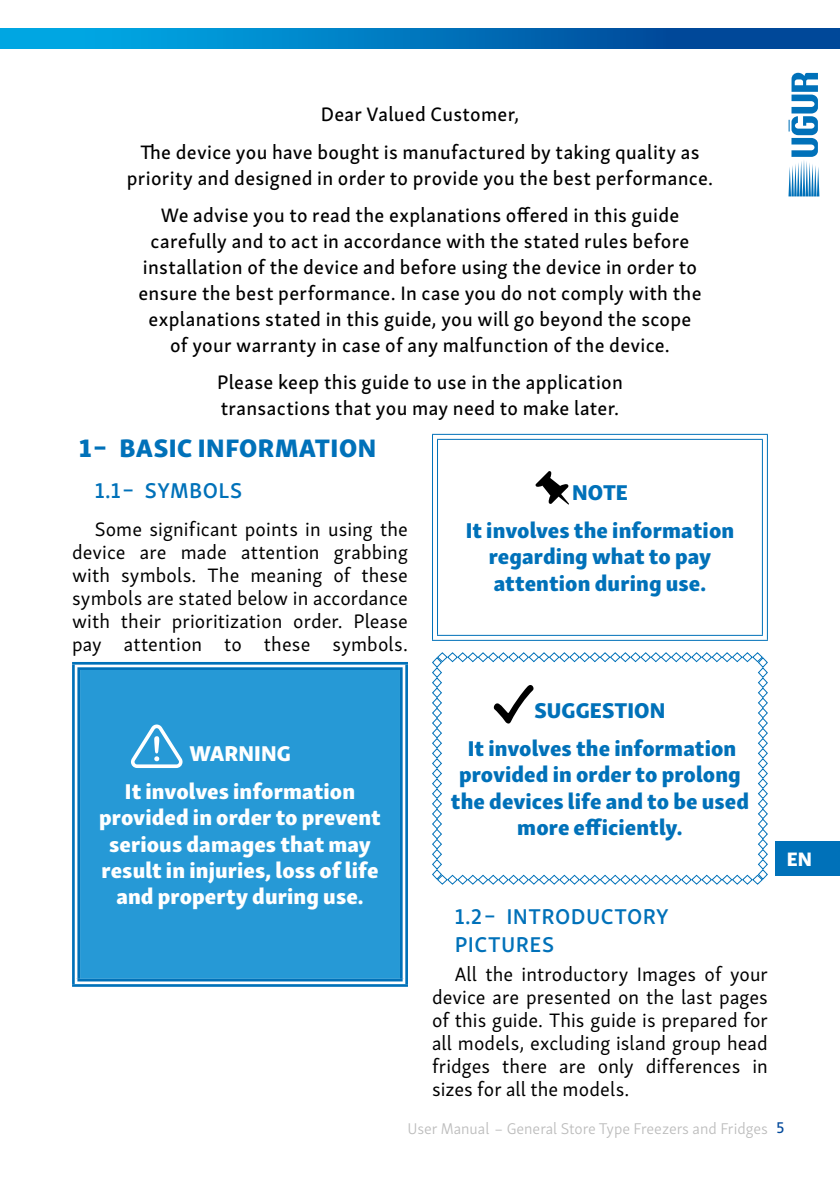
<style>
.page{position:relative;width:840px;height:1191px;background:#fff}
.page>*{position:absolute;margin:0;border:0;box-sizing:border-box;transform-origin:0 0}
.t1{font:26px "Skolar Sans Latn Eb";letter-spacing:.02em;color:#0071b9}
.t2{font:22px/26.4px "Skolar Sans Latn Eb";letter-spacing:.005em;color:#0071b9;text-align:center}
.t3{font:22px/26.4px "Skolar Sans Latn Eb";letter-spacing:.005em;color:#fff;text-align:center}
.t4{font:600 22px/28px "Skolar Sans Latn";letter-spacing:.02em;color:#0071b9}
.t5{font:20px/26px "Skolar Sans Latn Me";letter-spacing:.015em;color:#000;text-align:center}
.t6{font:20px/23px "Skolar Sans Latn";letter-spacing:.005em;color:#000;text-align:justify}
.t7{font:20px "Skolar Sans Latn Eb";color:#fff}
.t8{font:300 16px "Skolar Sans Latn";color:#bcbcbc}
.s1{font-weight:400;font-size:20px;color:#fff}
.s2{font-family:"Skolar Sans Latn Me";font-weight:400;color:#00489a}
</style>
<div class="page">
<div style="left:0;top:28px;width:839px;height:20px;background:linear-gradient(to right,#00b1eb,#003a8e)"></div>
<div style="left:775px;top:841px;width:64px;height:34px;background:#0071b9"></div>
<svg style="left:788px;top:73px;width:31px;height:123px"></svg>
<div style="left:76px;top:666px;width:328px;height:316px;background:#2699d6"></div>
<svg style="left:75px;top:664px;width:330px;height:6px"></svg>
<div style="left:72px;top:670px;width:8px;height:308px;background:#fff"></div>
<svg style="left:402px;top:670px;width:2px;height:308px"></svg>
<svg style="left:76px;top:978px;width:328px;height:4px"></svg>
<hr style="left:72px;top:662px;width:336px;height:2px;background:#0071b9">
<hr style="left:77px;top:667px;width:325px;height:3px;background:#0071b9">
<hr style="left:72px;top:664px;width:3px;height:320px;background:#0071b9">
<hr style="left:77px;top:670px;width:3px;height:308px;background:#0071b9">
<hr style="left:400px;top:670px;width:2px;height:308px;background:#0071b9">
<hr style="left:405px;top:664px;width:3px;height:320px;background:#0071b9">
<hr style="left:77px;top:978px;width:325px;height:3px;background:#0071b9">
<hr style="left:72px;top:984px;width:336px;height:2px;background:#0071b9">
<svg style="left:437px;top:438px;width:326px;height:2px"></svg>
<svg style="left:762px;top:440px;width:1px;height:195px"></svg>
<svg style="left:433px;top:635px;width:333px;height:5px"></svg>
<hr style="left:432px;top:434px;width:335px;height:1px;background:#0071b9">
<hr style="left:437px;top:439px;width:325px;height:1px;background:#0071b9">
<hr style="left:432px;top:435px;width:1px;height:205px;background:#0071b9">
<hr style="left:437px;top:440px;width:1px;height:195px;background:#0071b9">
<hr style="left:761px;top:440px;width:1px;height:195px;background:#0071b9">
<hr style="left:766px;top:435px;width:1px;height:205px;background:#0071b9">
<hr style="left:437px;top:635px;width:325px;height:1px;background:#0071b9">
<hr style="left:432px;top:640px;width:335px;height:1px;background:#0071b9">
<svg style="left:131px;top:724px;width:51px;height:44px"></svg>
<svg style="left:535px;top:471px;width:33px;height:33px"></svg>
<svg style="left:432px;top:652px;width:336px;height:233px"></svg>
<p class="t5" style="left:140px;top:94px;width:560px;line-height:37.4px">Dear Valued Customer,<br>The device you have bought is manufactured by taking quality as</p>
<p class="t5" style="left:127px;top:157px;width:587px;line-height:37.4px">priority and designed in order to provide you the best performance.<br>We advise you to read the explanations offered in this guide</p>
<p class="t5" style="left:138px;top:226px;width:564px">carefully and to act in accordance with the stated rules before installation of the device and before using the device in order to ensure the best performance. In case you do not comply with the explanations stated in this guide, you will go beyond the scope of your warranty in case of any malfunction of the device.</p>
<p class="t5" style="left:217px;top:368px;width:407px;text-align:left">Please keep this guide to use in the application transactions that you may need to make later.</p>
<h1 class="t1" style="left:79px;top:426px;width:298px">1 – BASIC INFORMATION</h1>
<p class="t4" style="left:95px;top:475px;width:149px">1.1 – SYMBOLS</p>
<p class="t6" style="left:72px;top:516px;width:337px;text-indent:23px">Some significant points in using the device are made attention grabbing with symbols. The meaning of these symbols are stated below in accordance with their prioritization order. Please pay attention to these symbols.</p>
<p class="t2" style="left:465px;top:471px;width:270px;line-height:37.8px">NOTE<br>It involves the information</p>
<p class="t2" style="left:488px;top:541px;width:224px;text-align:left">regarding what to pay attention during use.</p>
<p class="t3" style="left:125px;top:732px;width:231px;line-height:37.8px">WARNING<br>It involves information</p>
<p class="t3" style="left:99px;top:802px;width:283px">provided in order to prevent serious damages that may result in injuries, loss of life and property during use.</p>
<p class="t2" style="left:467px;top:689px;width:270px;line-height:37.8px">SUGGESTION<br>It involves the information</p>
<p class="t2" style="left:450px;top:759px;width:299px">provided in order to prolong the devices life and to be used more efficiently.</p>
<p class="t4" style="left:454px;top:900px;width:215px">1.2 – INTRODUCTORY<br>PICTURES</p>
<p class="t6" style="left:432px;top:961px;width:337px;text-indent:23px">All the introductory Images of your device are presented on the last pages of this guide. This guide is prepared for all models, excluding island group head fridges there are only differences in sizes for all the models.</p>
<p class="t7" style="left:786px;top:842px;width:27px">EN</p>
<p class="t8" style="left:407px;top:1116px;width:378px">User Manual<span class="s1">l</span>– General Store Type Freezers and Fridges <span class="s2">5</span></p>
</div>
